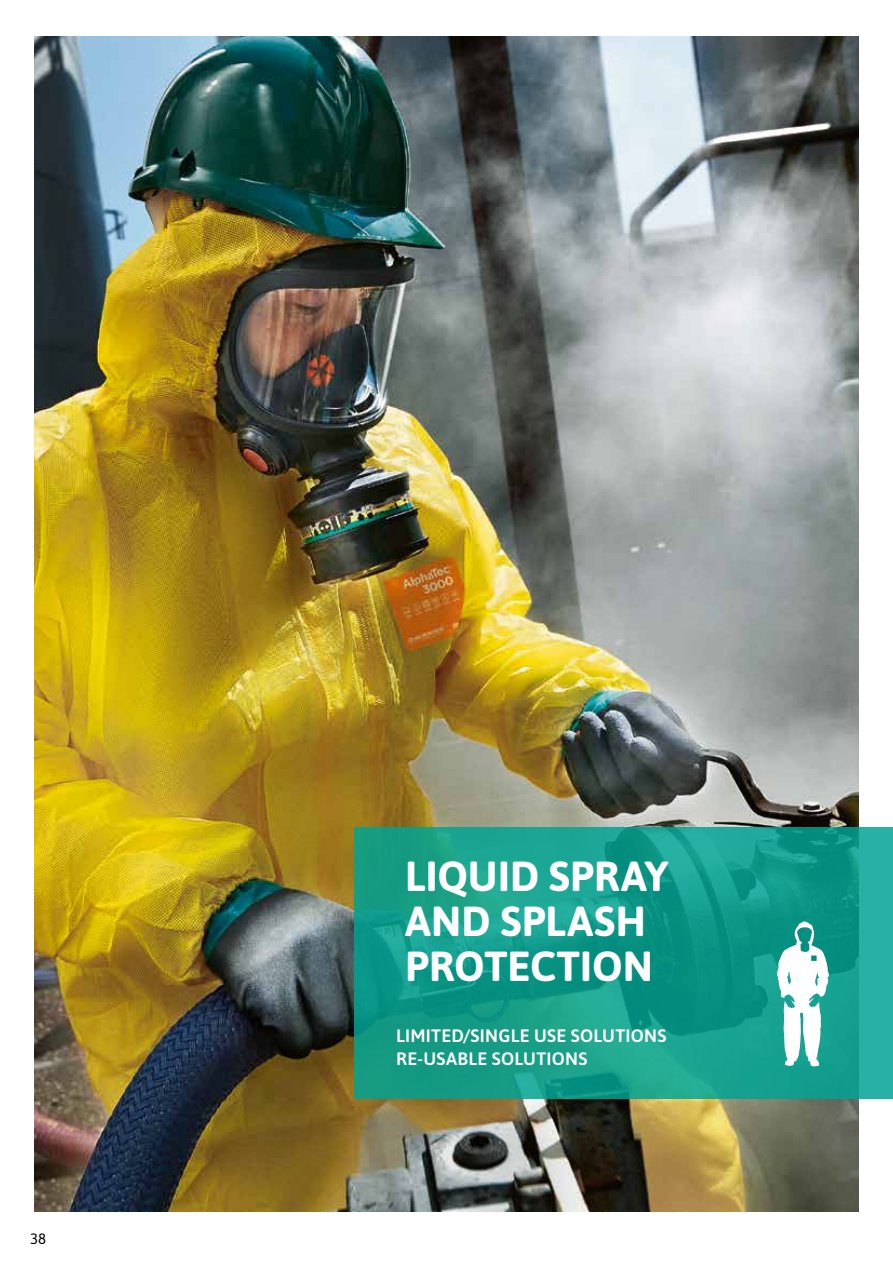
<style>
.page{position:relative;width:893px;height:1263px;background:#fff}
.page>*{position:absolute;margin:0;border:0;box-sizing:border-box;transform-origin:0 0}
.t1{font:700 42px/45px "Asap";color:#fff}
.t2{font:500 18px/22.5px "Asap";letter-spacing:.015em;color:#fff}
.t3{font:15px "Asap";color:#000}
</style>
<div class="page">
<img style="left:34px;top:36px;width:825px;height:1176px">
<svg style="left:354px;top:827px;width:539px;height:271px;background:#149d8b"></svg>
<svg style="left:777px;top:921px;width:52px;height:145px"></svg>
<p class="t3" style="left:30px;top:1229px;width:18px">38</p>
<h1 class="t1" style="left:405px;top:852px;width:265px">LIQUID SPRAY<br>AND SPLASH<br>PROTECTION</h1>
<p class="t2" style="left:396px;top:1024px;width:272px">LIMITED/SINGLE USE SOLUTIONS<br>RE-USABLE SOLUTIONS</p>
</div>
